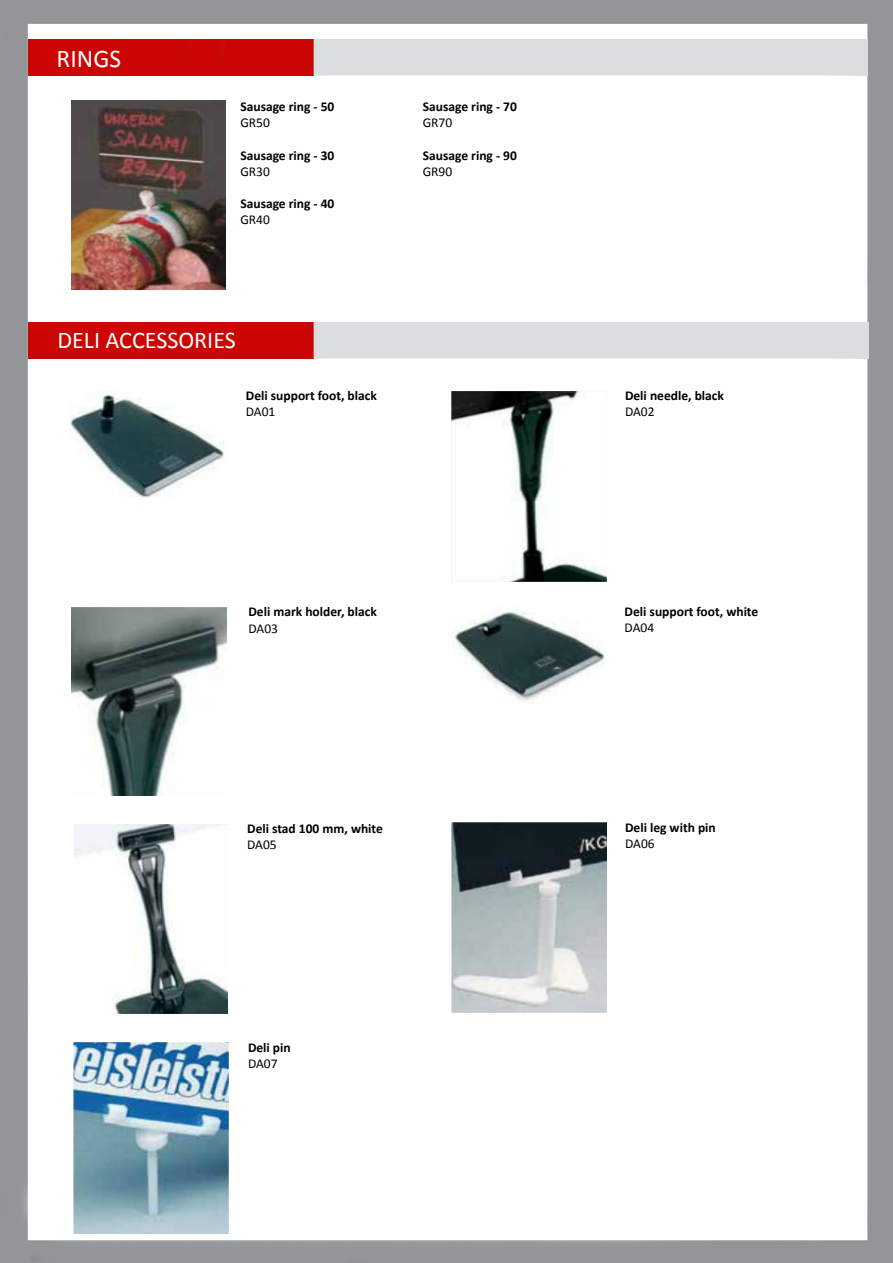
<style>
.page{position:relative;width:893px;height:1263px;background:#fff}
.page>*{position:absolute;margin:0;border:0;box-sizing:border-box;transform-origin:0 0}
.t1{font:25.5px "Calibri";color:#fff}
.t2{font:24px "Calibri";color:#fff}
.t3{font:700 13.5px "Calibri";color:#000}
.t4{font:13.5px "Calibri";color:#000}
</style>
<div class="page">
<img style="left:0;top:0;width:893px;height:1262px">
<img style="left:28px;top:40px;width:840px;height:36px">
<img style="left:28px;top:322px;width:840px;height:36px">
<img style="left:71px;top:100px;width:154px;height:189px">
<img style="left:71px;top:391px;width:154px;height:187px">
<img style="left:452px;top:392px;width:154px;height:189px">
<img style="left:72px;top:608px;width:154px;height:188px">
<img style="left:451px;top:607px;width:155px;height:187px">
<img style="left:74px;top:824px;width:153px;height:189px">
<img style="left:451px;top:823px;width:156px;height:189px">
<img style="left:74px;top:1043px;width:154px;height:190px">
<h1 class="t1" style="left:57px;top:42px;width:66px">RINGS</h1>
<p class="t3" style="left:240px;top:98px;width:96px">Sausage ring - 50</p>
<p class="t4" style="left:240px;top:114px;width:31px">GR50</p>
<p class="t3" style="left:240px;top:146px;width:96px">Sausage ring - 30</p>
<p class="t4" style="left:240px;top:163px;width:31px">GR30</p>
<p class="t3" style="left:240px;top:195px;width:96px">Sausage ring - 40</p>
<p class="t4" style="left:240px;top:211px;width:31px">GR40</p>
<h2 class="t2" style="left:58px;top:325px;width:180px">DELI ACCESSORIES</h2>
<p class="t3" style="left:246px;top:387px;width:133px">Deli support foot, black</p>
<p class="t4" style="left:246px;top:403px;width:31px">DA01</p>
<p class="t3" style="left:423px;top:98px;width:96px">Sausage ring - 70</p>
<p class="t4" style="left:423px;top:114px;width:31px">GR70</p>
<p class="t3" style="left:423px;top:147px;width:96px">Sausage ring - 90</p>
<p class="t4" style="left:423px;top:163px;width:31px">GR90</p>
<p class="t3" style="left:248px;top:603px;width:130px">Deli mark holder, black</p>
<p class="t4" style="left:248px;top:619px;width:31px">DA03</p>
<p class="t3" style="left:247px;top:820px;width:137px">Deli stad 100 mm, white</p>
<p class="t4" style="left:247px;top:836px;width:31px">DA05</p>
<p class="t3" style="left:248px;top:1038px;width:44px">Deli pin</p>
<p class="t4" style="left:248px;top:1055px;width:31px">DA07</p>
<p class="t3" style="left:625px;top:387px;width:101px">Deli needle, black</p>
<p class="t4" style="left:625px;top:403px;width:31px">DA02</p>
<p class="t3" style="left:625px;top:603px;width:135px">Deli support foot, white</p>
<p class="t4" style="left:625px;top:619px;width:31px">DA04</p>
<p class="t3" style="left:625px;top:819px;width:92px">Deli leg with pin</p>
<p class="t4" style="left:625px;top:835px;width:31px">DA06</p>
</div>
